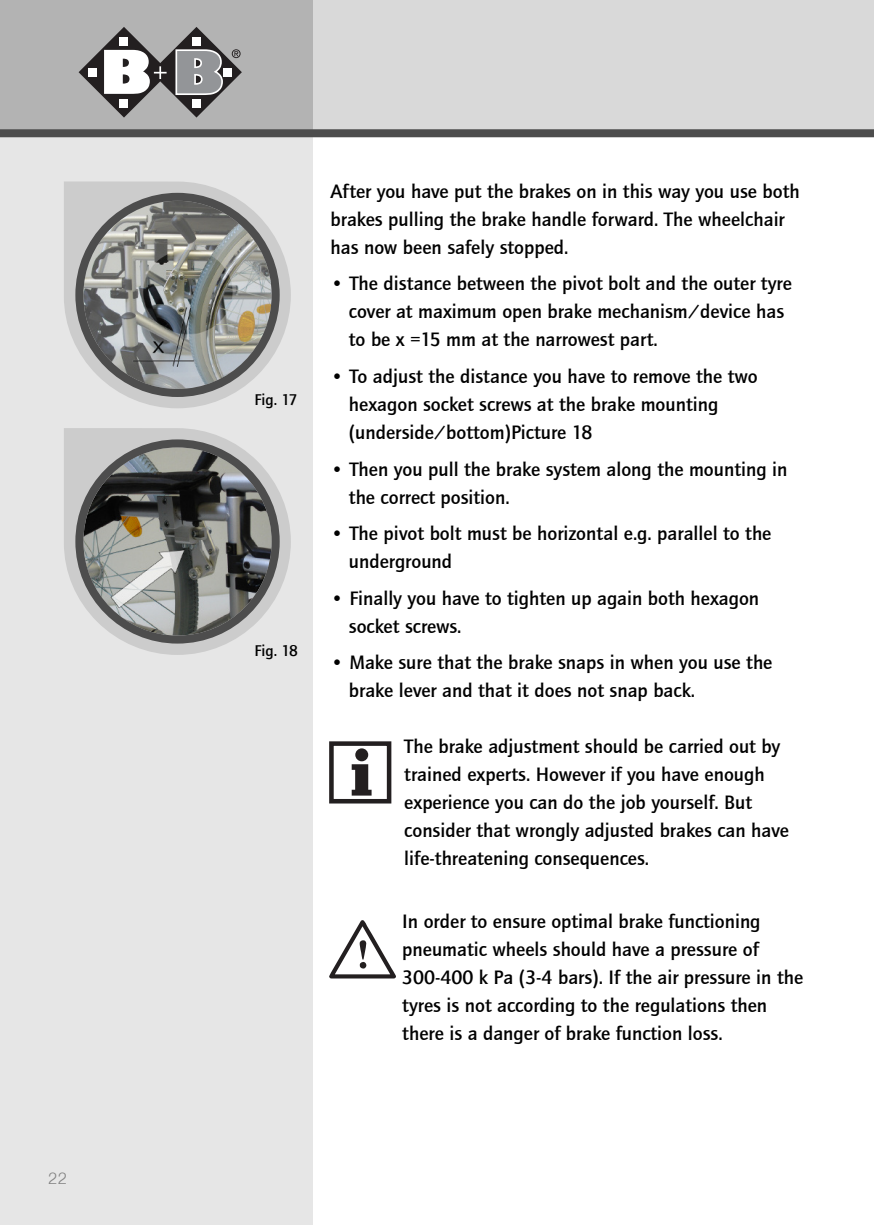
<style>
.page{position:relative;width:874px;height:1225px;background:#fff}
.page>*{position:absolute;margin:0;border:0;box-sizing:border-box;transform-origin:0 0}
.t1{font:500 20px/28px "Quay Sans";color:#000}
.t2{font:500 16px "Quay Sans";letter-spacing:-.005em;color:#000}
.t3{font:300 16px "Helvetica";color:#808080}
</style>
<div class="page">
<div style="left:0;top:133px;width:312px;height:1092px;background:#e6e6e6"></div>
<div style="left:312px;top:0;width:561px;height:133px;background:#d9d9d9"></div>
<div style="left:0;top:0;width:312px;height:133px;background:#b3b3b3"></div>
<div style="left:0;top:129px;width:873px;height:8px;background:#4d4d4d"></div>
<svg style="left:79px;top:27px;width:163px;height:91px"></svg>
<svg style="left:64px;top:181px;width:227px;height:227px"></svg>
<svg style="left:75px;top:193px;width:204px;height:204px;background:#979895"></svg>
<div style="left:329px;top:741px;width:62px;height:62px;border:5px solid #231f20"></div>
<svg style="left:351px;top:764px;width:20px;height:31px"></svg>
<div style="left:355px;top:748px;width:13px;height:13px;background:#231f20;border-radius:50%"></div>
<svg style="left:329px;top:920px;width:67px;height:58px"></svg>
<svg style="left:64px;top:428px;width:227px;height:227px"></svg>
<svg style="left:75px;top:439px;width:204px;height:204px;background:#838482"></svg>
<p class="t3" style="left:48px;top:1171px;width:20px">22</p>
<p class="t2" style="left:254px;top:393px;width:45px">Fig. 17</p>
<p class="t2" style="left:254px;top:644px;width:45px">Fig. 18</p>
<p class="t1" style="left:330px;top:179px;width:470px">After you have put the brakes on in this way you use both brakes pulling the brake handle forward. The wheelchair has now been safely stopped.</p>
<p class="t1" style="left:349px;top:271px;width:444px;text-indent:-18px">• The distance between the pivot bolt and the outer tyre cover at maximum open brake mechanism/device has to be x =15 mm at the narrowest part.</p>
<p class="t1" style="left:349px;top:364px;width:410px;text-indent:-18px">• To adjust the distance you have to remove the two hexagon socket screws at the brake mounting (underside/bottom)Picture 18</p>
<p class="t1" style="left:349px;top:456px;width:440px;text-indent:-18px">• Then you pull the brake system along the mounting in the correct position.</p>
<p class="t1" style="left:349px;top:521px;width:424px;text-indent:-18px">• The pivot bolt must be horizontal e.g. parallel to the underground</p>
<p class="t1" style="left:349px;top:585px;width:411px;text-indent:-18px">• Finally you have to tighten up again both hexagon socket screws.</p>
<p class="t1" style="left:349px;top:650px;width:425px;text-indent:-18px">• Make sure that the brake snaps in when you use the brake lever and that it does not snap back.</p>
<p class="t1" style="left:404px;top:733px;width:386px">The brake adjustment should be carried out by trained experts. However if you have enough experience you can do the job yourself. But consider that wrongly adjusted brakes can have life-threatening consequences.</p>
<p class="t1" style="left:402px;top:909px;width:402px">In order to ensure optimal brake functioning pneumatic wheels should have a pressure of 300-400 k Pa (3-4 bars). If the air pressure in the tyres is not according to the regulations then there is a danger of brake function loss.</p>
</div>
